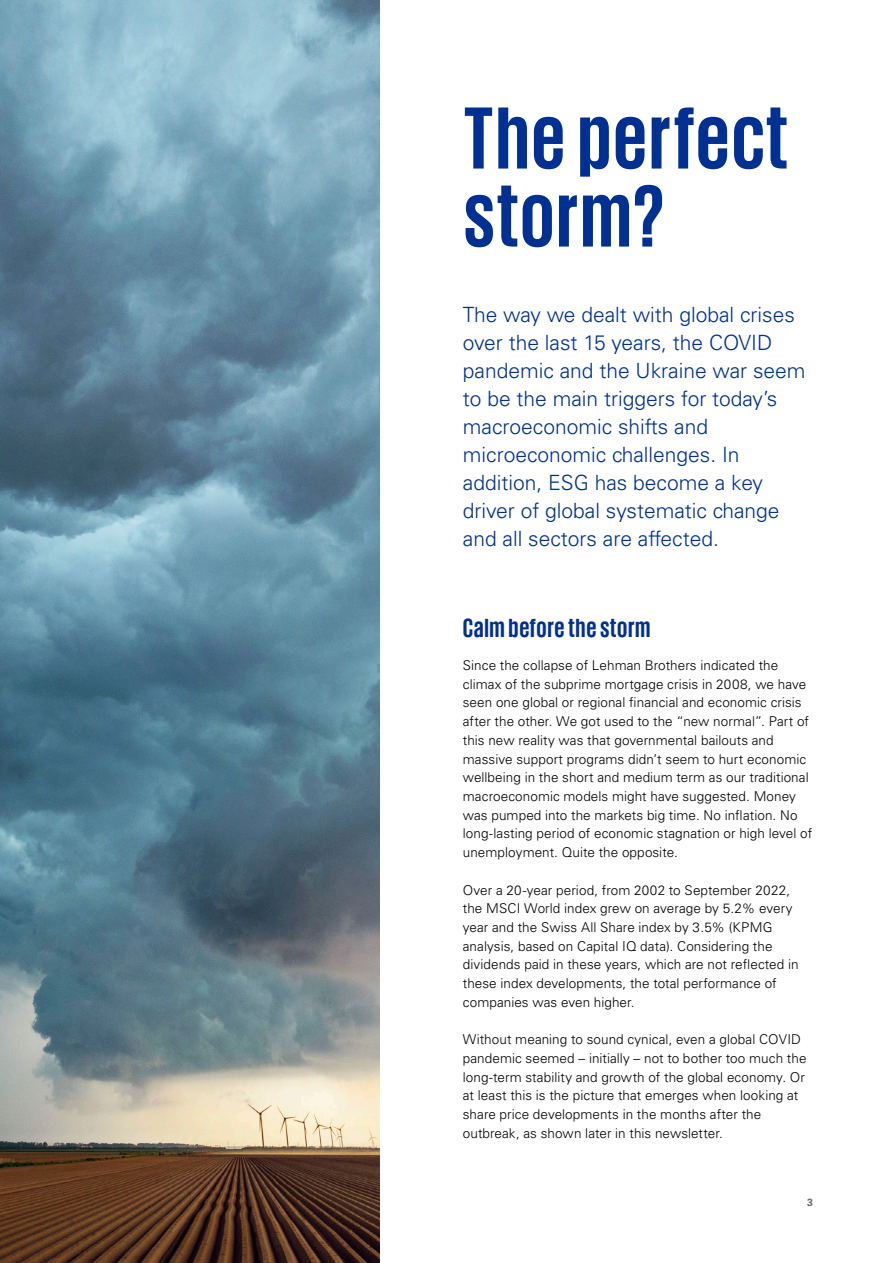
<style>
.page{position:relative;width:893px;height:1263px;background:#fff}
.page>*{position:absolute;margin:0;border:0;box-sizing:border-box;transform-origin:0 0}
.t1{font:700 90px/78px "KPMG";letter-spacing:.025em;color:#003091}
.t2{font:700 27px "KPMG";letter-spacing:.025em;color:#003091}
.t3{font:300 21px/28px "Univers LT Std";color:#003091}
.t4{font:300 13.5px/18.8px "Univers LT Std";letter-spacing:.005em;color:#000}
.t5{font:700 10.5px "Univers LT Std";color:#68696f}
</style>
<div class="page">
<img style="left:0;top:0;width:380px;height:1263px">
<h1 class="t1" style="left:463px;top:97px;width:326px">The perfect storm?</h1>
<p class="t3" style="left:463px;top:300px;width:344px">The way we dealt with global crises over the last 15 years, the COVID pandemic and the Ukraine war seem to be the main triggers for today’s macroeconomic shifts and microeconomic challenges. In addition, ESG has become a key driver of global systematic change and all sectors are affected.</p>
<h2 class="t2" style="left:463px;top:614px;width:189px">Calm before the storm</h2>
<p class="t4" style="left:463px;top:656px;width:351px">Since the collapse of Lehman Brothers indicated the climax of the subprime mortgage crisis in 2008, we have seen one global or regional financial and economic crisis after the other. We got used to the “new normal”. Part of this new reality was that governmental bailouts and massive support programs didn’t seem to hurt economic wellbeing in the short and medium term as our traditional macroeconomic models might have suggested. Money was pumped into the markets big time. No inflation. No long-lasting period of economic stagnation or high level of unemployment. Quite the opposite.</p>
<p class="t4" style="left:463px;top:880px;width:337px">Over a 20-year period, from 2002 to September 2022, the MSCI World index grew on average by 5.2% every year and the Swiss All Share index by 3.5% (KPMG analysis, based on Capital IQ data). Considering the dividends paid in these years, which are not reflected in these index developments, the total performance of companies was even higher.</p>
<p class="t4" style="left:463px;top:1030px;width:345px">Without meaning to sound cynical, even a global COVID pandemic seemed – initially – not to bother too much the long-term stability and growth of the global economy. Or at least this is the picture that emerges when looking at share price developments in the months after the outbreak, as shown later in this newsletter.</p>
<p class="t5" style="left:807px;top:1196px;width:7px">3</p>
</div>
